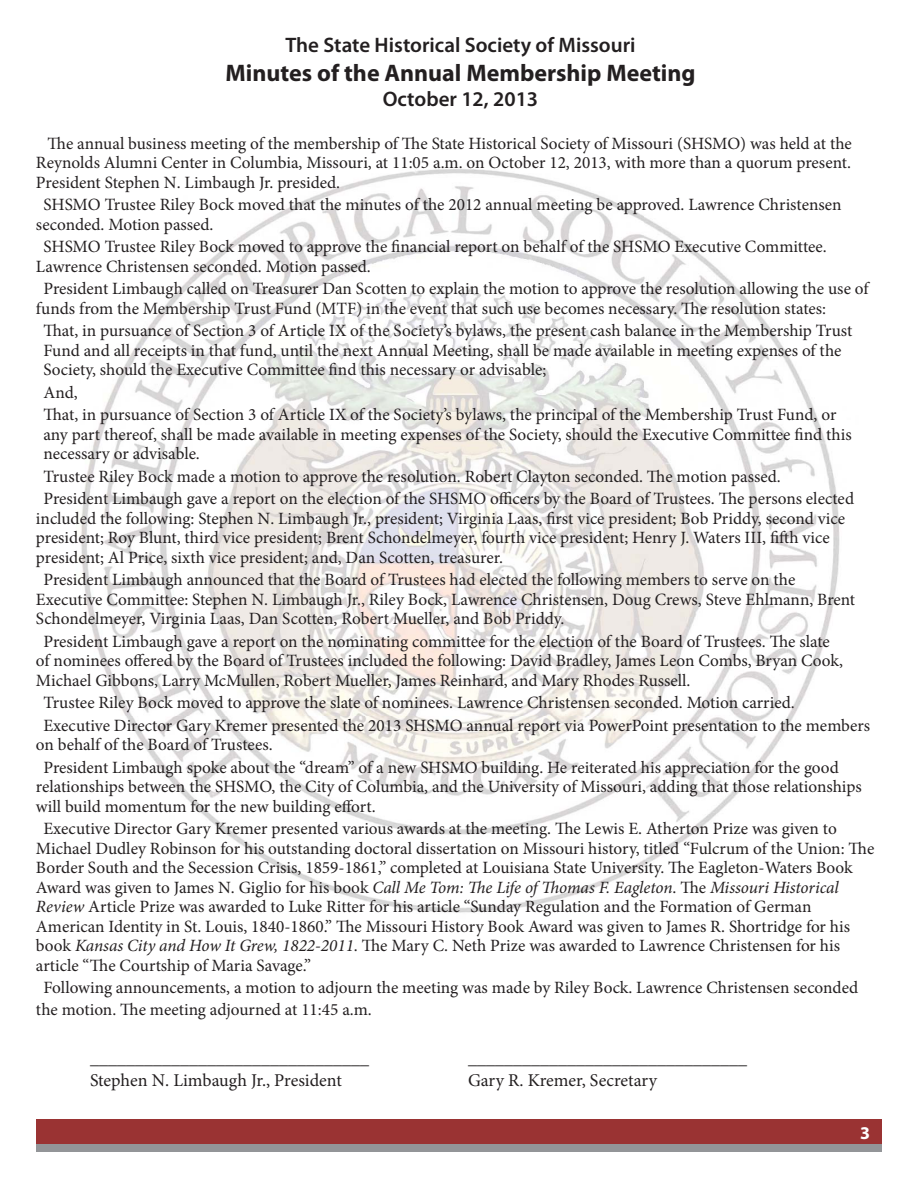
<style>
.page{position:relative;width:918px;height:1188px;background:#fff}
.page>*{position:absolute;margin:0;border:0;box-sizing:border-box;transform-origin:0 0}
.t1{font:700 24px "Myriad Pro";color:#231f20}
.t2{font:600 21px "Myriad Pro";color:#231f20}
.t3{font:18px "Minion Pro";color:#231f20}
.t4{font:700 18px "Myriad Pro";color:#fff}
.t5{font:17.25px/19.5px "Minion Pro";color:#231f20}
.s1{font-style:italic}
</style>
<div class="page">
<div style="left:36px;top:1119px;width:846px;height:33px;background:#9a3333"></div>
<div style="left:36px;top:1144px;width:846px;height:8px;background:#939598"></div>
<img style="left:81px;top:169px;width:759px;height:744px">
<p class="t2" style="left:285px;top:37px;width:352px">The State Historical Society of Missouri</p>
<h1 class="t1" style="left:225px;top:63px;width:472px">Minutes of the Annual Membership Meeting</h1>
<p class="t2" style="left:383px;top:91px;width:157px">October 12, 2013</p>
<p class="t5" style="left:36px;top:135px;width:817px;text-align:justify;text-indent:12px">The annual business meeting of the membership of The State Historical Society of Missouri (SHSMO) was held at the Reynolds Alumni Center in Columbia, Missouri, at 11:05 a.m. on October 12, 2013, with more than a quorum present.<br>President Stephen N. Limbaugh Jr. presided.</p>
<p class="t5" style="left:36px;top:197px;width:807px;text-indent:8px">SHSMO Trustee Riley Bock moved that the minutes of the 2012 annual meeting be approved. Lawrence Christensen seconded. Motion passed.</p>
<p class="t5" style="left:36px;top:239px;width:792px;text-indent:8px">SHSMO Trustee Riley Bock moved to approve the financial report on behalf of the SHSMO Executive Committee.<br>Lawrence Christensen seconded. Motion passed.</p>
<p class="t5" style="left:36px;top:281px;width:834px;text-indent:8px">President Limbaugh called on Treasurer Dan Scotten to explain the motion to approve the resolution allowing the use of funds from the Membership Trust Fund (MTF) in the event that such use becomes necessary. The resolution states:</p>
<p class="t5" style="left:43px;top:323px;width:810px">That, in pursuance of Section 3 of Article IX of the Society’s bylaws, the present cash balance in the Membership Trust<br>Fund and all receipts in that fund, until the next Annual Meeting, shall be made available in meeting expenses of the<br>Society, should the Executive Committee find this necessary or advisable;</p>
<p class="t5" style="left:43px;top:383px;width:794px;line-height:22.5px">And,<br>That, in pursuance of Section 3 of Article IX of the Society’s bylaws, the principal of the Membership Trust Fund, or</p>
<p class="t5" style="left:43px;top:426px;width:810px">any part thereof, shall be made available in meeting expenses of the Society, should the Executive Committee find this necessary or advisable.</p>
<p class="t5" style="left:43px;top:467px;width:812px;line-height:22.5px">Trustee Riley Bock made a motion to approve the resolution. Robert Clayton seconded. The motion passed.<br>President Limbaugh gave a report on the election of the SHSMO officers by the Board of Trustees. The persons elected</p>
<p class="t5" style="left:36px;top:510px;width:811px">included the following: Stephen N. Limbaugh Jr., president; Virginia Laas, first vice president; Bob Priddy, second vice president; Roy Blunt, third vice president; Brent Schondelmeyer, fourth vice president; Henry J. Waters III, fifth vice president; Al Price, sixth vice president; and, Dan Scotten, treasurer.</p>
<p class="t5" style="left:36px;top:571px;width:821px;text-indent:8px">President Limbaugh announced that the Board of Trustees had elected the following members to serve on the<br>Executive Committee: Stephen N. Limbaugh Jr., Riley Bock, Lawrence Christensen, Doug Crews, Steve Ehlmann, Brent<br>Schondelmeyer, Virginia Laas, Dan Scotten, Robert Mueller, and Bob Priddy.</p>
<p class="t5" style="left:36px;top:633px;width:809px;text-indent:8px">President Limbaugh gave a report on the nominating committee for the election of the Board of Trustees. The slate of nominees offered by the Board of Trustees included the following: David Bradley, James Leon Combs, Bryan Cook,<br>Michael Gibbons, Larry McMullen, Robert Mueller, James Reinhard, and Mary Rhodes Russell.</p>
<p class="t5" style="left:43px;top:693px;width:828px;line-height:22.5px">Trustee Riley Bock moved to approve the slate of nominees. Lawrence Christensen seconded. Motion carried.<br>Executive Director Gary Kremer presented the 2013 SHSMO annual report via PowerPoint presentation to the members</p>
<p class="t5" style="left:43px;top:735px;width:797px;line-height:22.5px;text-indent:-8px">on behalf of the Board of Trustees.<br>President Limbaugh spoke about the “dream” of a new SHSMO building. He reiterated his appreciation for the good</p>
<p class="t5" style="left:36px;top:778px;width:827px">relationships between the SHSMO, the City of Columbia, and the University of Missouri, adding that those relationships will build momentum for the new building effort.</p>
<p class="t5" style="left:36px;top:820px;width:840px;text-indent:8px">Executive Director Gary Kremer presented various awards at the meeting. The Lewis E. Atherton Prize was given to Michael Dudley Robinson for his outstanding doctoral dissertation on Missouri history, titled “Fulcrum of the Union: The Border South and the Secession Crisis, 1859-1861,” completed at Louisiana State University. The Eagleton-Waters Book Award was given to James N. Giglio for his book <span class="s1">Call Me Tom: The Life of Thomas F. Eagleton</span>. The <span class="s1">Missouri Historical Review</span> Article Prize was awarded to Luke Ritter for his article “Sunday Regulation and the Formation of German American Identity in St. Louis, 1840-1860.” The Missouri History Book Award was given to James R. Shortridge for his book <span class="s1">Kansas City and How It Grew, 1822-2011</span>. The Mary C. Neth Prize was awarded to Lawrence Christensen for his article “The Courtship of Maria Savage.”</p>
<p class="t5" style="left:36px;top:978px;width:824px;line-height:21.6px;text-indent:8px">Following announcements, a motion to adjourn the meeting was made by Riley Bock. Lawrence Christensen seconded the motion. The meeting adjourned at 11:45 a.m.</p>
<p class="t3" style="left:90px;top:1051px;width:280px">_______________________________</p>
<p class="t3" style="left:468px;top:1051px;width:280px">_______________________________</p>
<p class="t3" style="left:90px;top:1073px;width:253px">Stephen N. Limbaugh Jr., President</p>
<p class="t3" style="left:468px;top:1073px;width:190px">Gary R. Kremer, Secretary</p>
<p class="t4" style="left:860px;top:1126px;width:11px">3</p>
</div>
